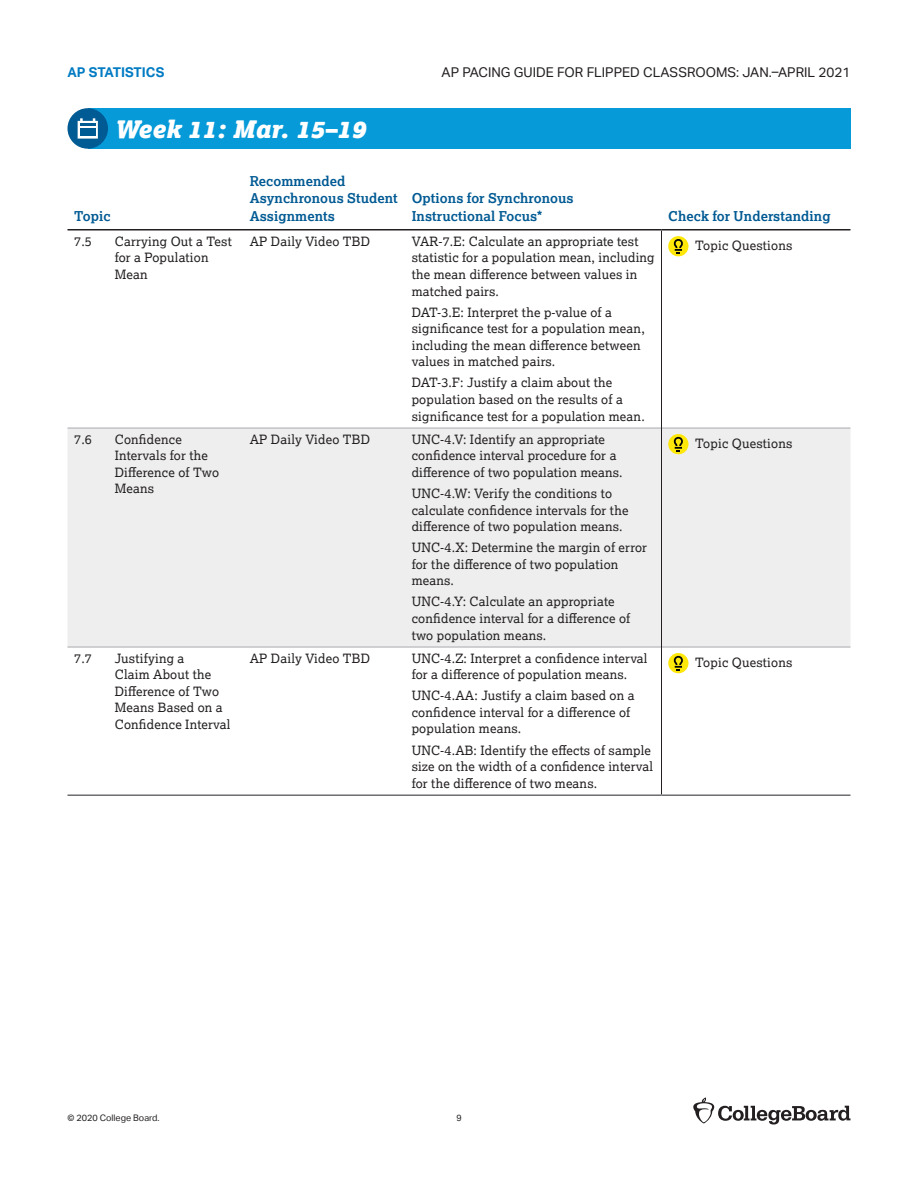
<style>
.page{position:relative;width:918px;height:1188px;background:#fff}
.page>*{position:absolute;margin:0;border:0;box-sizing:border-box;transform-origin:0 0}
.t1{font:italic 900 24px "Lexia";color:#fff}
.t2{font:700 13.5px/17.5px "Lexia";letter-spacing:.005em;color:#005a93}
.t3{font:13.5px "Aktiv Grotesk";color:#231f20}
.t4{font:700 13.5px "Aktiv Grotesk";color:#007bc3}
.t5{font:12.75px/16.5px "Lexia";letter-spacing:.015em;color:#231f20}
.t6{font:9px "Aktiv Grotesk";color:#231f20}
</style>
<div class="page">
<svg style="left:693px;top:1098px;width:157px;height:27px"></svg>
<div style="left:88px;top:108px;width:762px;height:41px;background:#069ad9"></div>
<svg style="left:68px;top:108px;width:40px;height:41px"></svg>
<div style="left:80px;top:128px;width:15px;height:8px;background:#005a93"></div>
<div style="left:68px;top:429px;width:782px;height:218px;background:#eeeeef"></div>
<hr style="left:68px;top:229px;width:40px;height:2px;background:#231f20">
<hr style="left:108px;top:229px;width:135px;height:2px;background:#231f20">
<hr style="left:243px;top:229px;width:162px;height:2px;background:#231f20">
<hr style="left:405px;top:229px;width:257px;height:2px;background:#231f20">
<hr style="left:662px;top:229px;width:188px;height:2px;background:#231f20">
<hr style="left:68px;top:428px;width:40px;height:1px;background:#a8a9ad">
<hr style="left:108px;top:428px;width:135px;height:1px;background:#a8a9ad">
<hr style="left:243px;top:428px;width:162px;height:1px;background:#a8a9ad">
<hr style="left:405px;top:428px;width:256px;height:1px;background:#a8a9ad">
<hr style="left:662px;top:428px;width:188px;height:1px;background:#a8a9ad">
<hr style="left:68px;top:647px;width:40px;height:1px;background:#a8a9ad">
<hr style="left:108px;top:647px;width:135px;height:1px;background:#a8a9ad">
<hr style="left:243px;top:647px;width:162px;height:1px;background:#a8a9ad">
<hr style="left:405px;top:647px;width:256px;height:1px;background:#a8a9ad">
<hr style="left:662px;top:647px;width:188px;height:1px;background:#a8a9ad">
<hr style="left:68px;top:794px;width:40px;height:2px;background:#6c6d70">
<hr style="left:108px;top:794px;width:135px;height:2px;background:#6c6d70">
<hr style="left:243px;top:794px;width:162px;height:2px;background:#6c6d70">
<hr style="left:405px;top:794px;width:257px;height:2px;background:#6c6d70">
<hr style="left:662px;top:794px;width:188px;height:2px;background:#6c6d70">
<hr style="left:661px;top:231px;width:1px;height:197px;background:#231f20">
<hr style="left:661px;top:428px;width:1px;height:219px;background:#231f20">
<hr style="left:661px;top:647px;width:1px;height:147px;background:#231f20">
<div style="left:668px;top:236px;width:20px;height:20px;background:#ffe709;border-radius:50%"></div>
<svg style="left:673px;top:239px;width:10px;height:15px"></svg>
<div style="left:668px;top:434px;width:20px;height:20px;background:#ffe709;border-radius:50%"></div>
<svg style="left:673px;top:436px;width:10px;height:15px"></svg>
<div style="left:668px;top:653px;width:20px;height:20px;background:#ffe709;border-radius:50%"></div>
<svg style="left:673px;top:655px;width:10px;height:15px"></svg>
<p class="t4" style="left:68px;top:65px;width:98px">AP STATISTICS</p>
<p class="t3" style="left:442px;top:65px;width:410px">AP PACING GUIDE FOR FLIPPED CLASSROOMS: JAN.–APRIL 2021</p>
<h1 class="t1" style="left:115px;top:113px;width:253px">Week 11: Mar. 15–19</h1>
<p class="t2" style="left:74px;top:207px;width:38px">Topic</p>
<p class="t2" style="left:250px;top:172px;width:150px">Recommended<br>Asynchronous Student<br>Assignments</p>
<p class="t2" style="left:412px;top:189px;width:164px">Options for Synchronous<br>Instructional Focus*</p>
<p class="t5" style="left:74px;top:233px;width:19px">7.5</p>
<p class="t5" style="left:115px;top:233px;width:119px">Carrying Out a Test for a Population<br>Mean</p>
<p class="t5" style="left:250px;top:233px;width:122px">AP Daily Video TBD</p>
<p class="t5" style="left:412px;top:233px;width:244px">VAR-7.E: Calculate an appropriate test statistic for a population mean, including the mean difference between values in matched pairs.</p>
<p class="t5" style="left:412px;top:303px;width:235px">DAT-3.E: Interpret the p-value of a significance test for a population mean, including the mean difference between values in matched pairs.</p>
<p class="t5" style="left:412px;top:374px;width:235px">DAT-3.F: Justify a claim about the population based on the results of a significance test for a population mean.</p>
<p class="t5" style="left:74px;top:431px;width:19px">7.6</p>
<p class="t5" style="left:115px;top:430px;width:106px">Confidence<br>Intervals for the<br>Difference of Two<br>Means</p>
<p class="t5" style="left:250px;top:431px;width:122px">AP Daily Video TBD</p>
<p class="t5" style="left:412px;top:431px;width:212px">UNC-4.V: Identify an appropriate confidence interval procedure for a difference of two population means.</p>
<p class="t5" style="left:412px;top:485px;width:218px">UNC-4.W: Verify the conditions to calculate confidence intervals for the difference of two population means.</p>
<p class="t5" style="left:412px;top:539px;width:237px">UNC-4.X: Determine the margin of error for the difference of two population means.</p>
<p class="t5" style="left:412px;top:593px;width:220px">UNC-4.Y: Calculate an appropriate confidence interval for a difference of two population means.</p>
<p class="t5" style="left:74px;top:650px;width:19px">7.7</p>
<p class="t5" style="left:115px;top:650px;width:117px">Justifying a<br>Claim About the<br>Difference of Two<br>Means Based on a<br>Confidence Interval</p>
<p class="t5" style="left:250px;top:650px;width:122px">AP Daily Video TBD</p>
<p class="t5" style="left:412px;top:650px;width:237px">UNC-4.Z: Interpret a confidence interval for a difference of population means.</p>
<p class="t5" style="left:412px;top:687px;width:224px">UNC-4.AA: Justify a claim based on a confidence interval for a difference of population means.</p>
<p class="t5" style="left:412px;top:741px;width:243px">UNC-4.AB: Identify the effects of sample size on the width of a confidence interval for the difference of two means.</p>
<p class="t2" style="left:668px;top:207px;width:164px">Check for Understanding</p>
<p class="t5" style="left:695px;top:237px;width:99px">Topic Questions</p>
<p class="t5" style="left:695px;top:434px;width:99px">Topic Questions</p>
<p class="t5" style="left:695px;top:653px;width:99px">Topic Questions</p>
<p class="t6" style="left:68px;top:1113px;width:94px">© 2020 College Board.</p>
<p class="t6" style="left:456px;top:1113px;width:7px">9</p>
</div>
